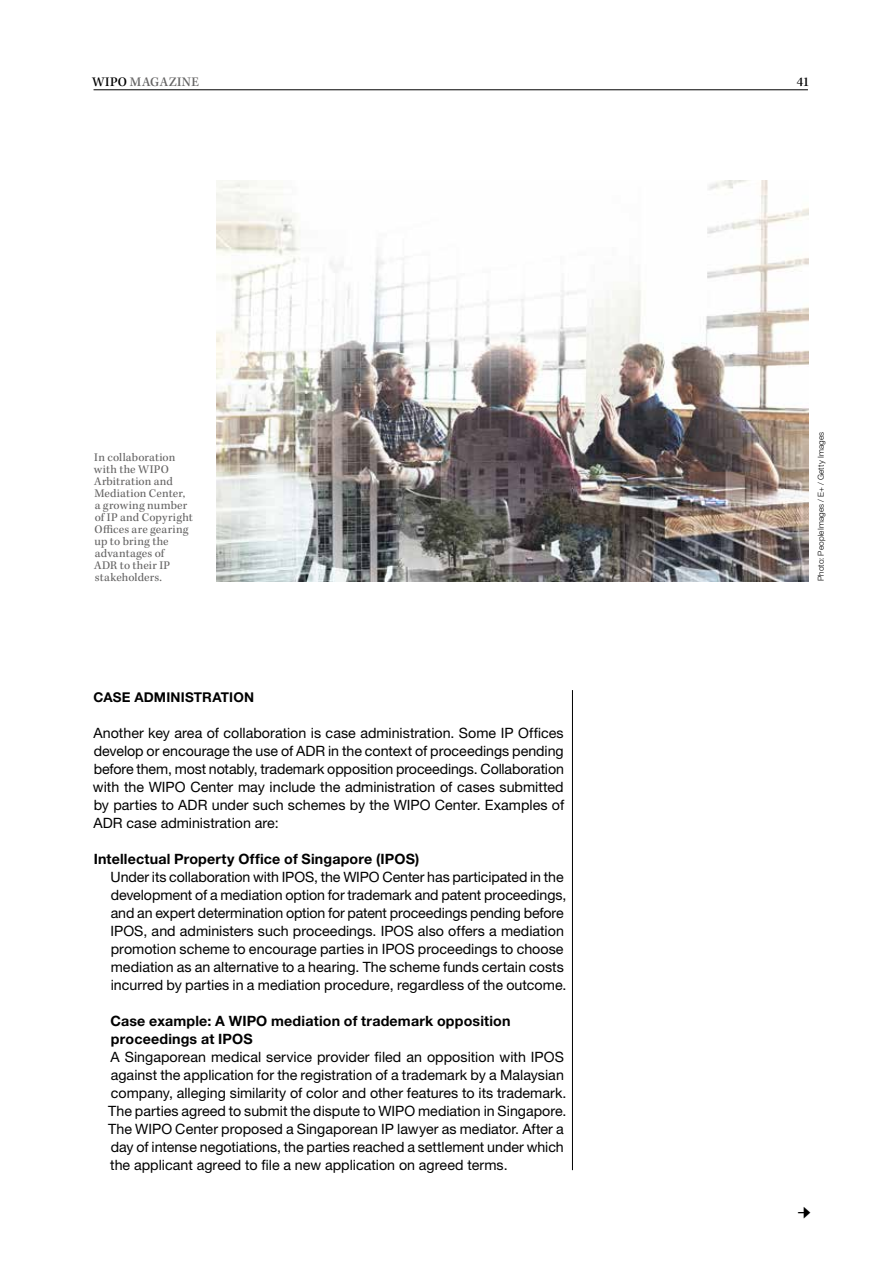
<style>
.page{position:relative;width:893px;height:1263px;background:#fff}
.page>*{position:absolute;margin:0;border:0;box-sizing:border-box;transform-origin:0 0}
.t1{font:300 21px "Kepler Std";color:#000}
.t2{font:14.25px/18px "Helvetica Neue LT Std";color:#000}
.t3{font:700 14.25px/18px "Helvetica Neue LT Std";letter-spacing:.01em;color:#000}
.t4{font:700 13.5px "Helvetica Neue LT Std";letter-spacing:.015em;color:#000}
.t5{font:500 13.5px "Kepler Std";letter-spacing:.035em;color:#646363}
.t6{font:500 13.5px "Kepler Std";color:#000}
.t7{font:12px/12px "Kepler Std";letter-spacing:.015em;color:#646363}
.t8{font:300 8.25px "Helvetica Neue LT Std";letter-spacing:.015em;color:#000}
.s1{color:#000}
</style>
<div class="page">
<hr style="left:94px;top:90px;width:714px;height:1px;background:#000">
<img style="left:216px;top:180px;width:593px;height:401px">
<hr style="left:572px;top:690px;width:1px;height:480px;background:#000">
<p class="t5" style="left:92px;top:74px;width:109px"><span class="s1">WIPO</span> MAGAZINE</p>
<p class="t6" style="left:797px;top:74px;width:14px">41</p>
<p class="t7" style="left:94px;top:452px;width:101px">In collaboration with the WIPO<br>Arbitration and<br>Mediation Center, a growing number of IP and Copyright<br>Offices are gearing up to bring the advantages of<br>ADR to their IP stakeholders.</p>
<p class="t4" style="left:94px;top:689px;width:162px">CASE ADMINISTRATION</p>
<p class="t2" style="left:93px;top:724px;width:473px;text-align:justify">Another key area of collaboration is case administration. Some IP Offices develop or encourage the use of ADR in the context of proceedings pending before them, most notably, trademark opposition proceedings. Collaboration with the WIPO Center may include the administration of cases submitted by parties to ADR under such schemes by the WIPO Center. Examples of ADR case administration are:</p>
<p class="t3" style="left:94px;top:850px;width:327px">Intellectual Property Office of Singapore (IPOS)</p>
<p class="t2" style="left:111px;top:868px;width:457px">Under its collaboration with IPOS, the WIPO Center has participated in the development of a mediation option for trademark and patent proceedings, and an expert determination option for patent proceedings pending before IPOS, and administers such proceedings. IPOS also offers a mediation promotion scheme to encourage parties in IPOS proceedings to choose mediation as an alternative to a hearing. The scheme funds certain costs incurred by parties in a mediation procedure, regardless of the outcome.</p>
<p class="t3" style="left:111px;top:1012px;width:402px">Case example: A WIPO mediation of trademark opposition proceedings at IPOS</p>
<p class="t2" style="left:108px;top:1048px;width:460px">A Singaporean medical service provider filed an opposition with IPOS against the application for the registration of a trademark by a Malaysian company, alleging similarity of color and other features to its trademark.<br>The parties agreed to submit the dispute to WIPO mediation in Singapore.<br>The WIPO Center proposed a Singaporean IP lawyer as mediator. After a day of intense negotiations, the parties reached a settlement under which the applicant agreed to file a new application on agreed terms.</p>
<p class="t8" style="left:816px;top:581px;width:151px;rotate:-90deg">Photo: PeopleImages / E+ / Getty Images</p>
<h1 class="t1" style="left:797px;top:1199px;width:15px">→</h1>
</div>
